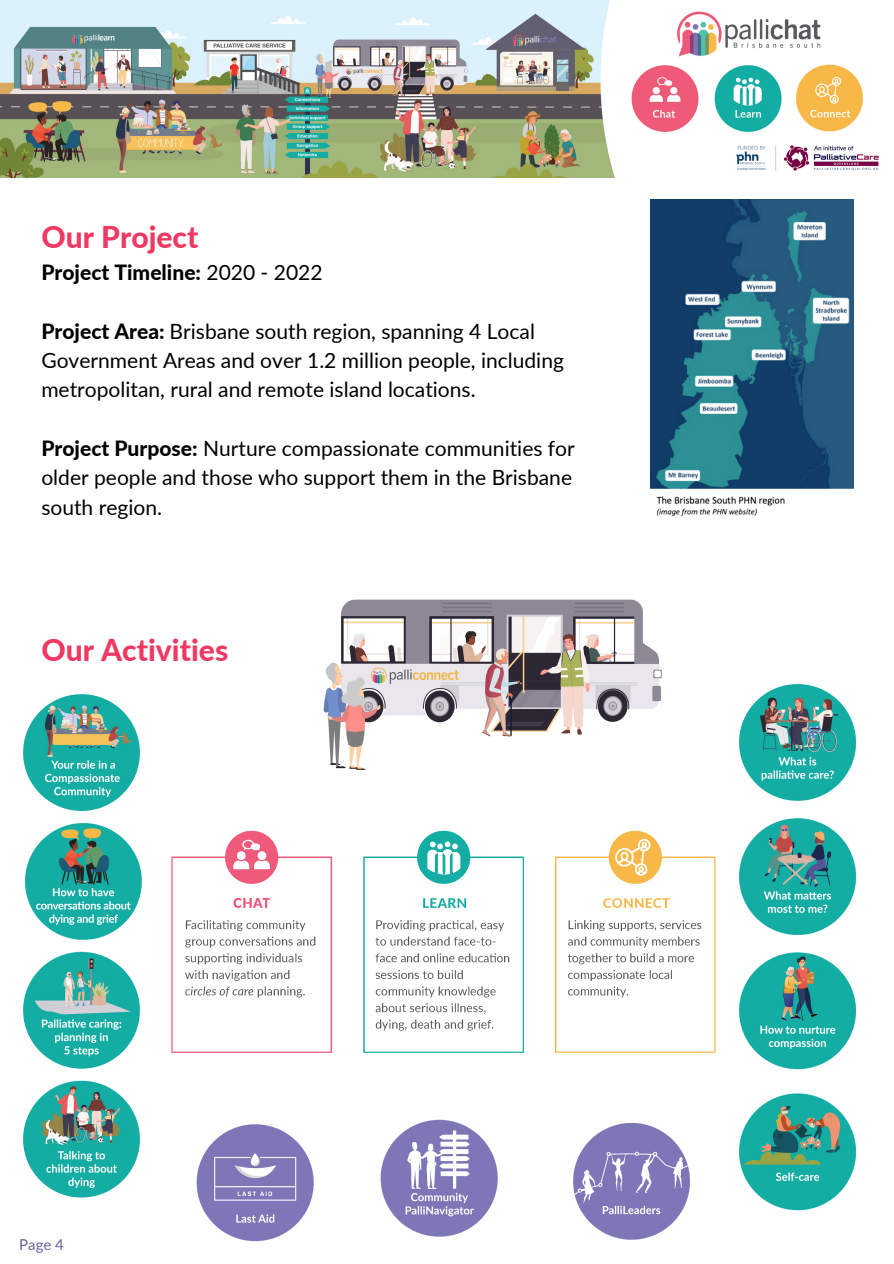
<style>
.page{position:relative;width:894px;height:1264px;background:#fff}
.page>*{position:absolute;margin:0;border:0;box-sizing:border-box;transform-origin:0 0}
.t1{font:800 30px "Lato";color:#ef3963}
.t2{font:21px/29.2px "Lato";color:#000}
.t3{font:800 21px "Lato";color:#000}
.t4{font:15px "Lato";color:#6a6299}
.s1{font-weight:400}
.s2{font-weight:800}
</style>
<div class="page">
<img style="left:0;top:0;width:879px;height:178px">
<img style="left:739px;top:684px;width:118px;height:527px">
<img style="left:23px;top:694px;width:119px;height:504px">
<img style="left:380px;top:1119px;width:117px;height:118px">
<img style="left:573px;top:1122px;width:116px;height:118px">
<img style="left:196px;top:1124px;width:117px;height:118px">
<img style="left:171px;top:830px;width:545px;height:223px">
<img style="left:313px;top:599px;width:366px;height:252px">
<img style="left:650px;top:200px;width:203px;height:316px">
<h1 class="t1" style="left:41px;top:218px;width:158px">Our Project</h1>
<p class="t3" style="left:41px;top:259px;width:283px">Project Timeline: <span class="s1">2020 - 2022</span></p>
<p class="t2" style="left:41px;top:316px;width:524px"><span class="s2">Project Area:</span> Brisbane south region, spanning 4 Local<br>Government Areas and over 1.2 million people, including metropolitan, rural and remote island locations.</p>
<p class="t2" style="left:41px;top:433px;width:535px"><span class="s2">Project Purpose:</span> Nurture compassionate communities for older people and those who support them in the Brisbane south region.</p>
<h1 class="t1" style="left:41px;top:631px;width:188px">Our Activities</h1>
<p class="t4" style="left:19px;top:1234px;width:46px">Page 4</p>
</div>
